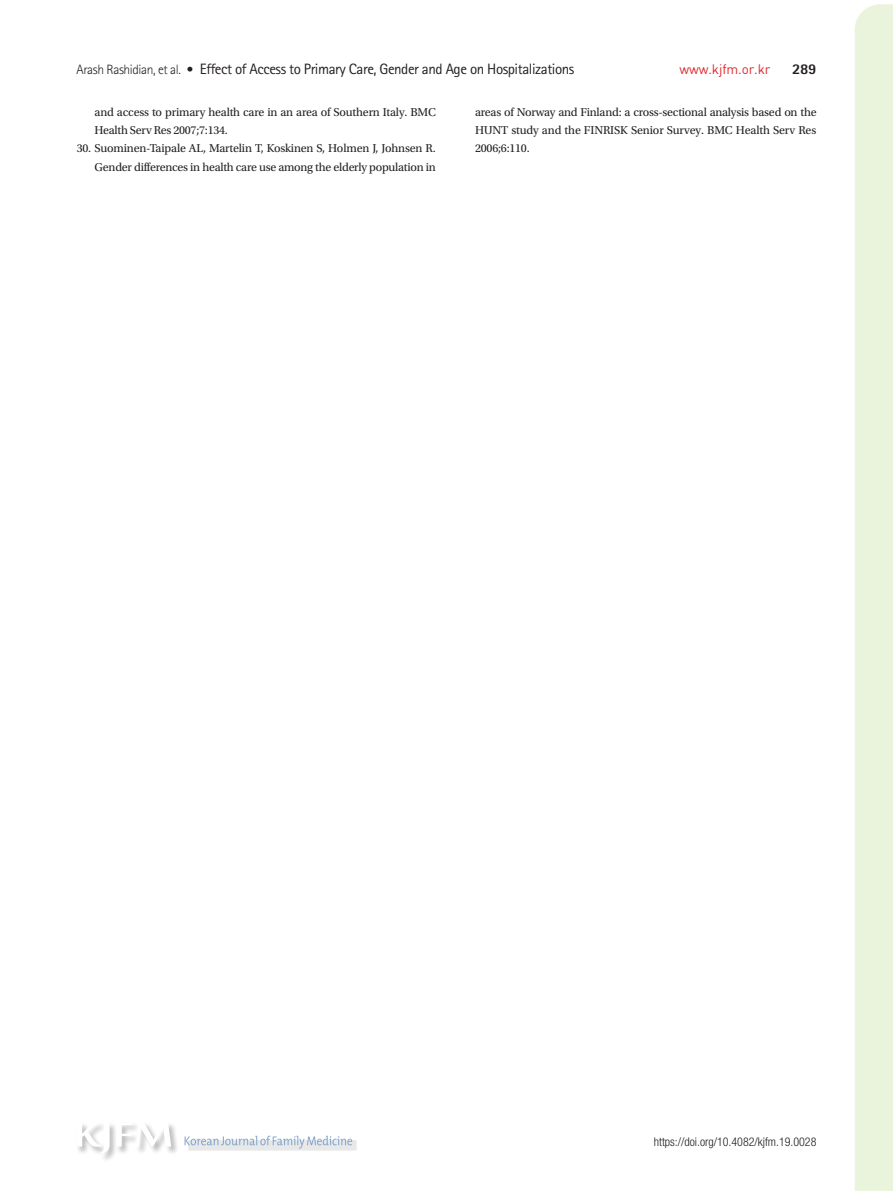
<style>
.page{position:relative;width:893px;height:1191px;background:#fff}
.page>*{position:absolute;margin:0;border:0;box-sizing:border-box;transform-origin:0 0}
.t1{font:15px "Rotis Sans Serif Std";letter-spacing:-.03em;color:#231f20}
.t2{font:800 15px "Rotis Sans Serif Std";color:#231f20}
.t3{font:13.5px "Dinreg";letter-spacing:-.01em;color:#e02a30}
.t4{font:12px/18px "Utopia Std";letter-spacing:-.015em;color:#231f20}
.t5{font:300 condensed 12px "Helvetica Neue LT Std";color:#231f20}
.s1{font-weight:300;font-size:13.5px}
</style>
<div class="page">
<div style="left:855px;top:4px;width:38px;height:1187px;background:#eaf3dc"></div>
<div style="left:188px;top:1140px;width:169px;height:10px;background:#e8e8e9"></div>
<svg style="left:185px;top:1135px;width:167px;height:13px"></svg>
<div style="left:76px;top:1122px;width:104px;height:40px;background:#231f20;opacity:.3"></div>
<svg style="left:77px;top:1122px;width:94px;height:32px"></svg>
<p class="t1" style="left:77px;top:60px;width:499px"><span class="s1">Arash Rashidian, et al. •</span> Effect of Access to Primary Care, Gender and Age on Hospitalizations</p>
<p class="t3" style="left:679px;top:61px;width:93px">www.kjfm.or.kr</p>
<p class="t2" style="left:792px;top:60px;width:26px">289</p>
<p class="t4" style="left:95px;top:104px;width:343px">and access to primary health care in an area of Southern Italy. BMC<br>Health Serv Res 2007;7:134.</p>
<p class="t4" style="left:77px;top:140px;width:361px;text-align:right">30. Suominen-Taipale AL, Martelin T, Koskinen S, Holmen J, Johnsen R.<br>Gender differences in health care use among the elderly population in</p>
<p class="t4" style="left:475px;top:104px;width:343px;text-align:justify">areas of Norway and Finland: a cross-sectional analysis based on the HUNT study and the FINRISK Senior Survey. BMC Health Serv Res 2006;6:110.</p>
<p class="t5" style="left:654px;top:1134px;width:164px">https://doi.org/10.4082/kjfm.19.0028</p>
</div>
